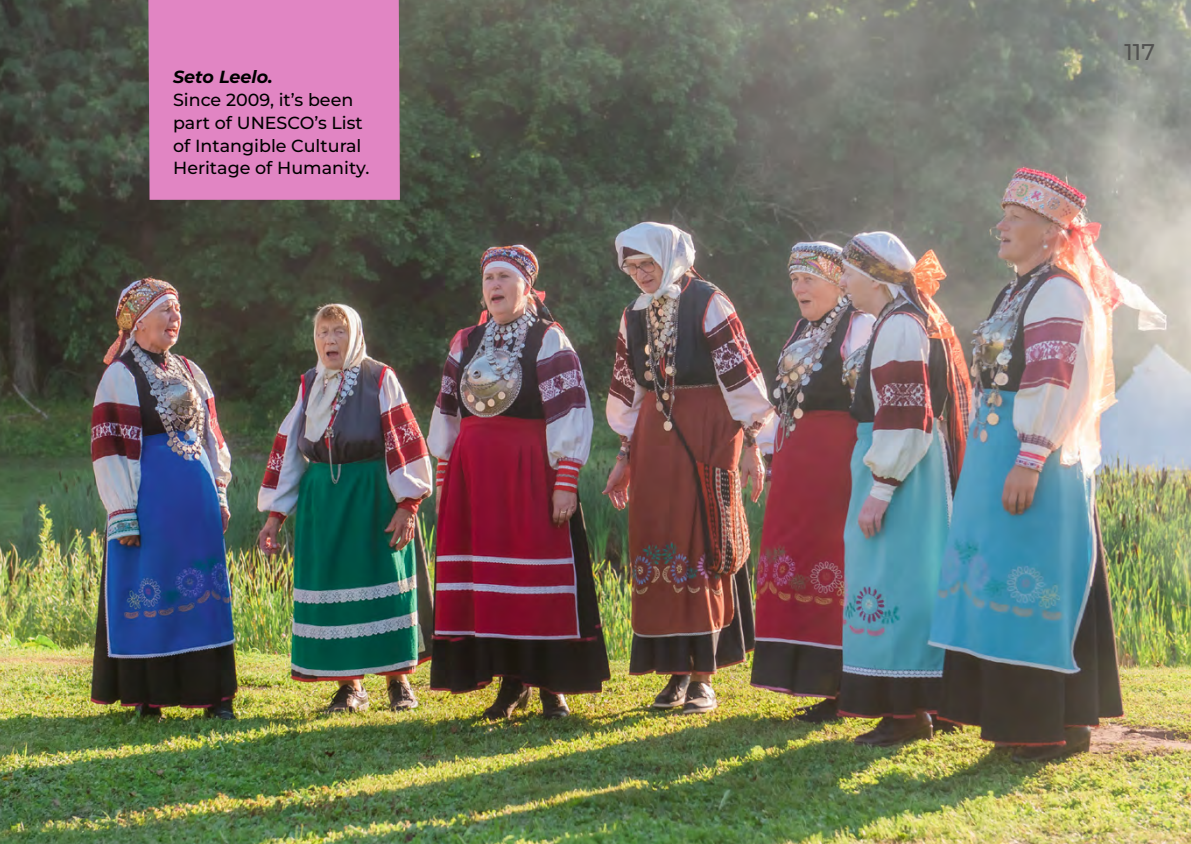
<style>
.page{position:relative;width:1191px;height:844px;background:#fff}
.page>*{position:absolute;margin:0;border:0;box-sizing:border-box;transform-origin:0 0}
.t1{font:500 22.75px "Montserrat";color:#525251}
.t2{font:500 17.5px/22.8px "Montserrat";color:#000}
.t3{font:italic 700 17.5px "Montserrat";color:#000}
</style>
<div class="page">
<img style="left:0;top:0;width:1191px;height:843px">
<div style="left:148px;top:0;width:252px;height:200px;background:#e185c3"></div>
<p class="t3" style="left:173px;top:65px;width:101px">Seto Leelo.</p>
<p class="t2" style="left:173px;top:88px;width:198px">Since 2009, it’s been part of UNESCO’s List of Intangible Cultural<br>Heritage of Humanity.</p>
<h1 class="t1" style="left:1124px;top:37px;width:32px">117</h1>
</div>
